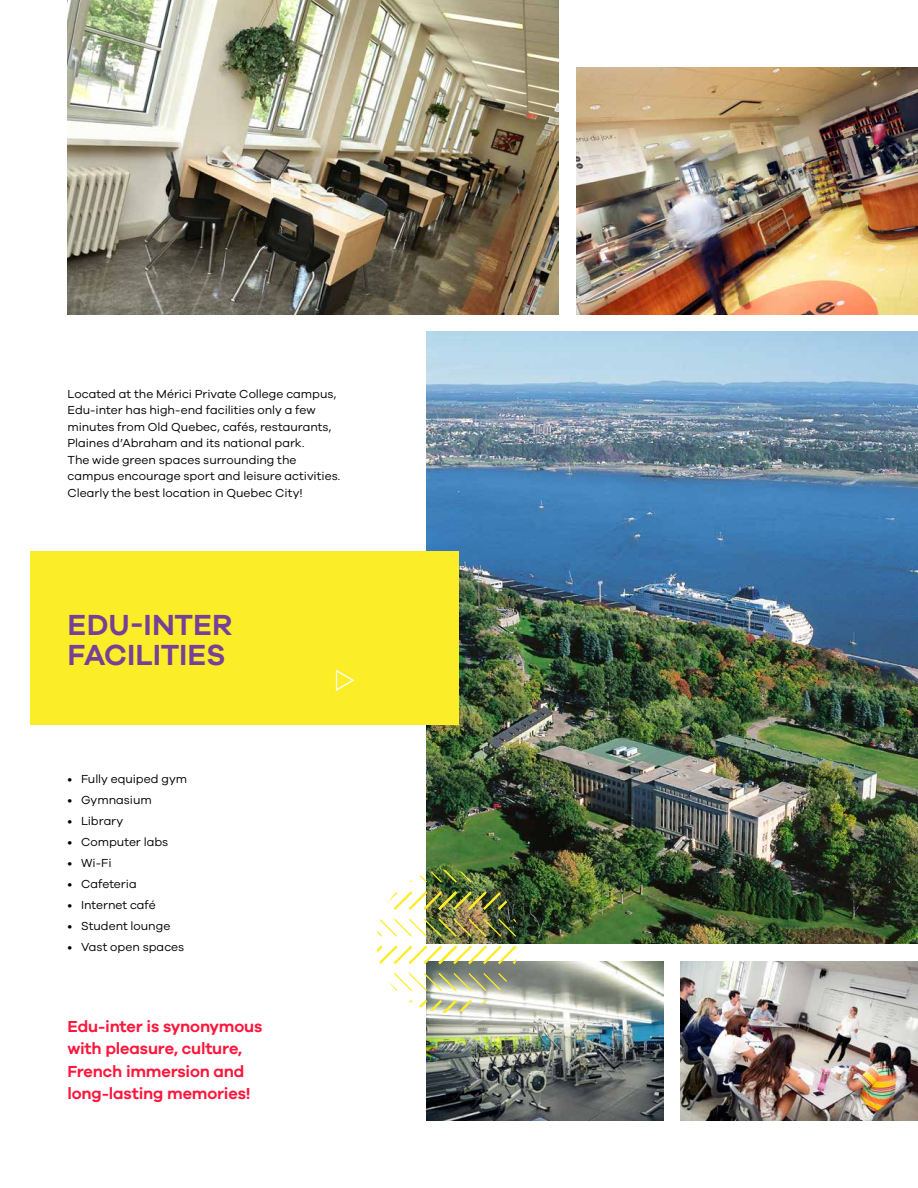
<style>
.page{position:relative;width:918px;height:1188px;background:#fff}
.page>*{position:absolute;margin:0;border:0;box-sizing:border-box;transform-origin:0 0}
.t1{font:700 30px/30px "Galano Grotesque Semi";letter-spacing:-.005em;color:#763f98}
.t2{font:700 16.5px/22.5px "Galano Grotesque Semi";letter-spacing:-.01em;color:#ff163c}
.t3{font:12px/16.5px "Galano Grotesque Regular";color:#000}
</style>
<div class="page">
<img style="left:576px;top:68px;width:342px;height:246px">
<img style="left:427px;top:332px;width:491px;height:612px">
<img style="left:68px;top:0;width:491px;height:314px">
<img style="left:427px;top:961px;width:237px;height:159px">
<img style="left:681px;top:961px;width:237px;height:159px">
<svg style="left:377px;top:945px;width:142px;height:19px"></svg>
<img style="left:377px;top:919px;width:142px;height:18px">
<img style="left:387px;top:891px;width:132px;height:19px">
<svg style="left:410px;top:870px;width:109px;height:13px"></svg>
<svg style="left:409px;top:1000px;width:110px;height:13px"></svg>
<svg style="left:388px;top:973px;width:131px;height:18px"></svg>
<div style="left:30px;top:552px;width:429px;height:173px;background:#fbee28"></div>
<svg style="left:335px;top:670px;width:20px;height:21px"></svg>
<p class="t3" style="left:68px;top:385px;width:274px">Located at the Mérici Private College campus, Edu-inter has high-end facilities only a few minutes from Old Quebec, cafés, restaurants, Plaines d’Abraham and its national park.<br>The wide green spaces surrounding the campus encourage sport and leisure activities.<br>Clearly the best location in Quebec City!</p>
<h1 class="t1" style="left:68px;top:609px;width:166px">EDU-INTER<br>FACILITIES</h1>
<p class="t3" style="left:68px;top:771px;width:121px">• Fully equiped gym</p>
<p class="t3" style="left:68px;top:792px;width:86px">• Gymnasium</p>
<p class="t3" style="left:68px;top:813px;width:57px">• Library</p>
<p class="t3" style="left:68px;top:834px;width:102px">• Computer labs</p>
<p class="t3" style="left:68px;top:855px;width:46px">• Wi-Fi</p>
<p class="t3" style="left:68px;top:876px;width:71px">• Cafeteria</p>
<p class="t3" style="left:68px;top:897px;width:90px">• Internet café</p>
<p class="t3" style="left:68px;top:918px;width:104px">• Student lounge</p>
<p class="t3" style="left:68px;top:939px;width:118px">• Vast open spaces</p>
<h2 class="t2" style="left:68px;top:1014px;width:197px">Edu-inter is synonymous with pleasure, culture,<br>French immersion and long-lasting memories!</h2>
</div>
